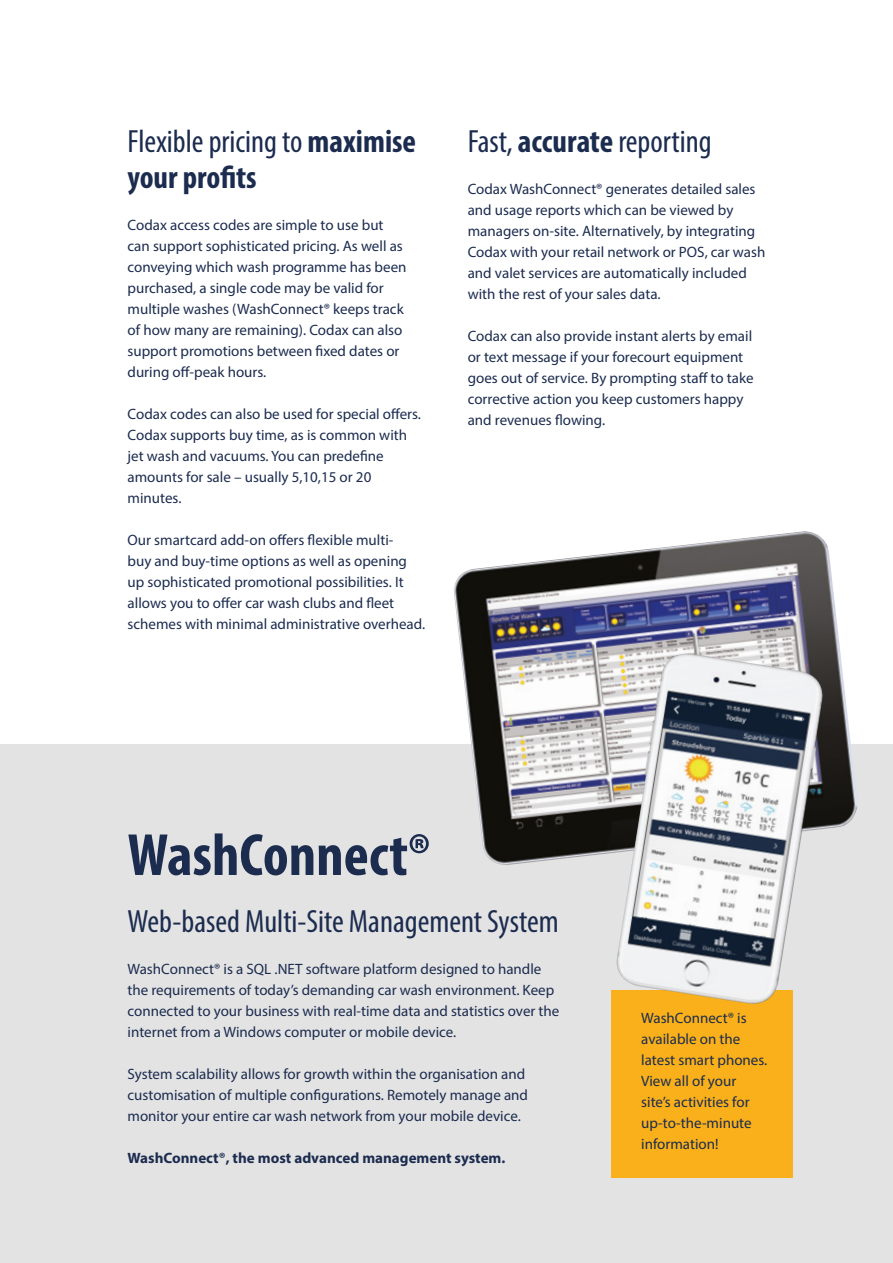
<style>
.page{position:relative;width:893px;height:1263px;background:#fff}
.page>*{position:absolute;margin:0;border:0;box-sizing:border-box;transform-origin:0 0}
.t1{font:700 condensed 60px "Myriad Pro";color:#1c2c4f}
.t2{font:condensed 32.25px "Myriad Pro";color:#1c2c4f}
.t3{font:700 condensed 32.25px/36px "Myriad Pro";color:#1c2c4f}
.t4{font:15px/21px "Myriad Pro";color:#1c2c4f}
.t5{font:700 15px "Myriad Pro";color:#1c2c4f}
.s1{font-weight:400}
.s2{font-weight:700}
</style>
<div class="page">
<div style="left:0;top:744px;width:893px;height:519px;background:#e3e3e3"></div>
<div style="left:611px;top:990px;width:182px;height:188px;background:#f9b01a"></div>
<img style="left:454px;top:531px;width:403px;height:334px">
<img style="left:611px;top:653px;width:217px;height:351px">
<h2 class="t3" style="left:128px;top:122px;width:290px"><span class="s1">Flexible pricing to</span> maximise your profits</h2>
<p class="t4" style="left:128px;top:214px;width:280px">Codax access codes are simple to use but can support sophisticated pricing. As well as conveying which wash programme has been purchased, a single code may be valid for multiple washes (WashConnect® keeps track of how many are remaining). Codax can also support promotions between fixed dates or during off-peak hours.</p>
<p class="t4" style="left:128px;top:403px;width:295px">Codax codes can also be used for special offers.<br>Codax supports buy time, as is common with jet wash and vacuums. You can predefine amounts for sale – usually 5,10,15 or 20 minutes.</p>
<p class="t4" style="left:128px;top:529px;width:299px">Our smartcard add-on offers flexible multi-<br>buy and buy-time options as well as opening up sophisticated promotional possibilities. It allows you to offer car wash clubs and fleet schemes with minimal administrative overhead.</p>
<h2 class="t2" style="left:468px;top:122px;width:245px">Fast, <span class="s2">accurate</span> reporting</h2>
<p class="t4" style="left:468px;top:178px;width:299px">Codax WashConnect® generates detailed sales and usage reports which can be viewed by managers on-site. Alternatively, by integrating Codax with your retail network or POS, car wash and valet services are automatically included with the rest of your sales data.</p>
<p class="t4" style="left:468px;top:325px;width:287px">Codax can also provide instant alerts by email or text message if your forecourt equipment goes out of service. By prompting staff to take corrective action you keep customers happy and revenues flowing.</p>
<h1 class="t1" style="left:128px;top:817px;width:304px">WashConnect®</h1>
<h2 class="t2" style="left:128px;top:902px;width:433px">Web-based Multi-Site Management System</h2>
<p class="t4" style="left:128px;top:958px;width:433px">WashConnect® is a SQL .NET software platform designed to handle the requirements of today’s demanding car wash environment. Keep connected to your business with real-time data and statistics over the internet from a Windows computer or mobile device.</p>
<p class="t4" style="left:128px;top:1063px;width:402px">System scalability allows for growth within the organisation and customisation of multiple configurations. Remotely manage and monitor your entire car wash network from your mobile device.</p>
<p class="t5" style="left:128px;top:1148px;width:379px">WashConnect®, the most advanced management system.</p>
<p class="t4" style="left:641px;top:1007px;width:128px">WashConnect® is available on the latest smart phones.<br>View all of your site’s activities for up-to-the-minute information!</p>
</div>
